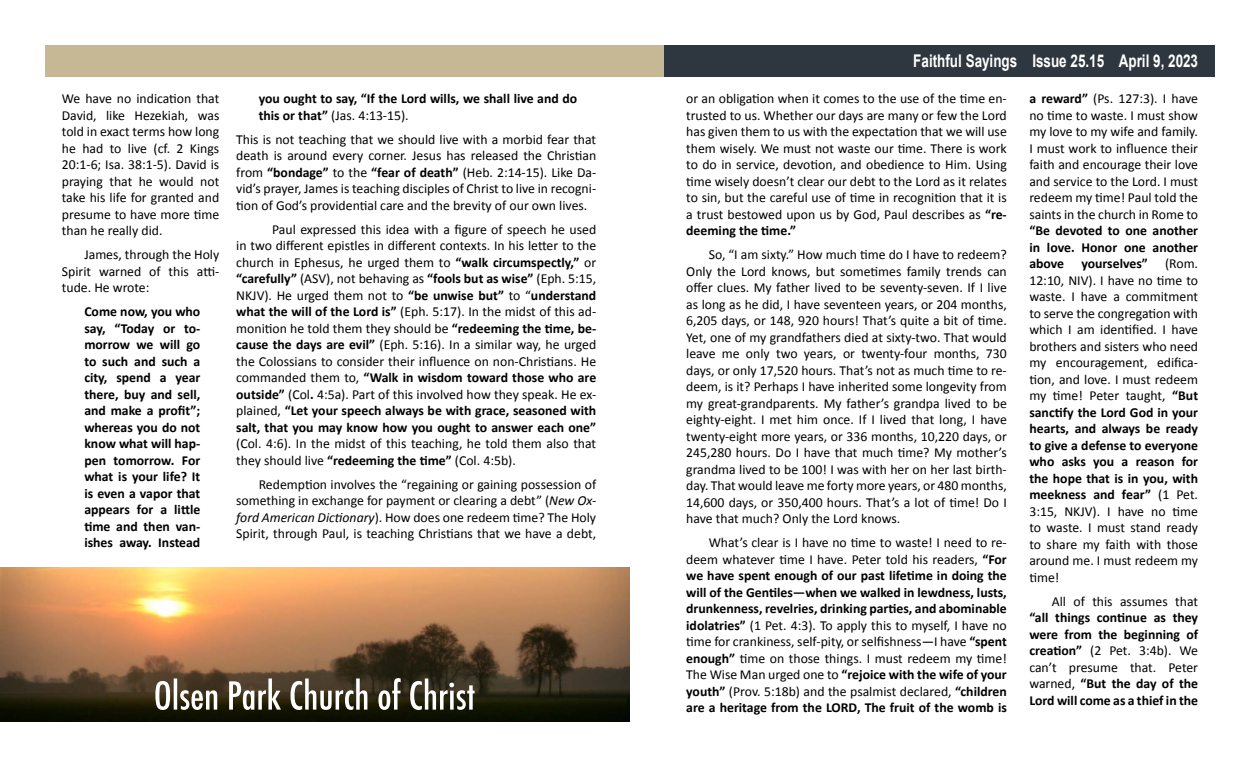
<style>
.page{position:relative;width:1260px;height:765px;background:#fff}
.page>*{position:absolute;margin:0;border:0;box-sizing:border-box;transform-origin:0 0}
.t1{font:700 17.5px "Arial";color:#fff;scale:.77 1}
.t2{font:13.75px/16.5px "Calibri";color:#000;text-align:justify}
.t3{font:700 13.75px/16.5px "Calibri";color:#000;text-align:justify}
.s1{font-weight:400}
.s2{font-weight:700}
.s3{font-style:italic}
</style>
<div class="page">
<div style="left:630px;top:45px;width:585px;height:31px;background:#2e3640"></div>
<div style="left:45px;top:45px;width:619px;height:31px;background:#c6b795"></div>
<img style="left:0;top:567px;width:630px;height:155px">
<svg style="left:155px;top:678px;width:320px;height:32px"></svg>
<p class="t2" style="left:62px;top:90px;width:159px">We have no indication that David, like Hezekiah, was told in exact terms how long he had to live (cf. 2 Kings 20:1-6; Isa. 38:1-5). David is praying that he would not take his life for granted and presume to have more time than he really did.</p>
<p class="t2" style="left:62px;top:246px;width:159px;text-indent:22px">James, through the Holy Spirit warned of this atti&shy;tude. He wrote:</p>
<p class="t3" style="left:84px;top:303px;width:118px">Come now, you who say, “Today or to&shy;morrow we will go to such and such a city, spend a year there, buy and sell, and make a profit”; whereas you do not know what will hap&shy;pen tomorrow. For what is your life? It is even a vapor that appears for a little time and then van&shy;ishes away. Instead</p>
<p class="t3" style="left:259px;top:90px;width:320px">you ought to say, “If the Lord wills, we shall live and do this or that” <span class="s1">(Jas. 4:13-15).</span></p>
<p class="t2" style="left:236px;top:130px;width:362px">This is not teaching that we should live with a morbid fear that death is around every corner. Jesus has released the Christian from <span class="s2">“bondage”</span> to the <span class="s2">“fear of death”</span> (Heb. 2:14-15). Like Da&shy;vid’s prayer, James is teaching disciples of Christ to live in recogni&shy;tion of God’s providential care and the brevity of our own lives.</p>
<p class="t2" style="left:236px;top:220px;width:362px;text-indent:36px">Paul expressed this idea with a figure of speech he used in two different epistles in different contexts. In his letter to the church in Ephesus, he urged them to <span class="s2">“walk circumspectly,”</span> or <span class="s2">“carefully”</span> (ASV), not behaving as <span class="s2">“fools but as wise”</span> (Eph. 5:15, NKJV). He urged them not to <span class="s2">“be unwise but”</span> to “<span class="s2">understand what the will of the Lord is”</span> (Eph. 5:17). In the midst of this ad&shy;monition he told them they should be <span class="s2">“redeeming the time, be&shy;cause the days are evil”</span> (Eph. 5:16). In a similar way, he urged the Colossians to consider their influence on non-Christians. He commanded them to, <span class="s2">“Walk in wisdom toward those who are outside”</span> (Col<span class="s2">.</span> 4:5a). Part of this involved how they speak. He ex&shy;plained, <span class="s2">“Let your speech always be with grace, seasoned with salt, that you may know how you ought to answer each one”</span></p>
<p class="t2" style="left:236px;top:435px;width:362px">(Col. 4:6). In the midst of this teaching, he told them also that they should live <span class="s2">“redeeming the time”</span> (Col. 4:5b).</p>
<p class="t2" style="left:236px;top:475px;width:362px;text-indent:22px">Redemption involves the “regaining or gaining possession of something in exchange for payment or clearing a debt” (<span class="s3">New Ox&shy;ford American Dictionary</span>). How does one redeem time? The Holy Spirit, through Paul, is teaching Christians that we have a debt,</p>
<p class="t1" style="left:913px;top:49px;width:371px">Faithful Sayings Issue 25.15 April 9, 2023</p>
<p class="t2" style="left:686px;top:90px;width:322px">or an obligation when it comes to the use of the time en&shy;trusted to us. Whether our days are many or few the Lord has given them to us with the expectation that we will use them wisely. We must not waste our time. There is work to do in service, devotion, and obedience to Him. Using time wisely doesn’t clear our debt to the Lord as it relates to sin, but the careful use of time in recognition that it is a trust bestowed upon us by God, Paul describes as <span class="s2">“re&shy;deeming the time.”</span></p>
<p class="t2" style="left:686px;top:246px;width:322px;text-indent:22px">So, “I am sixty.” How much time do I have to redeem?<br>Only the Lord knows, but sometimes family trends can offer clues. My father lived to be seventy-seven. If I live as long as he did, I have seventeen years, or 204 months, 6,205 days, or 148, 920 hours! That’s quite a bit of time.<br>Yet, one of my grandfathers died at sixty-two. That would leave me only two years, or twenty-four months, 730 days, or only 17,520 hours. That’s not as much time to re&shy;deem, is it? Perhaps I have inherited some longevity from my great-grandparents. My father’s grandpa lived to be eighty-eight. I met him once. If I lived that long, I have twenty-eight more years, or 336 months, 10,220 days, or 245,280 hours. Do I have that much time? My mother’s grandma lived to be 100! I was with her on her last birth&shy;day. That would leave me forty more years, or 480 months, 14,600 days, or 350,400 hours. That’s a lot of time! Do I have that much? Only the Lord knows.</p>
<p class="t2" style="left:686px;top:534px;width:322px;text-indent:22px">What’s clear is I have no time to waste! I need to re&shy;deem whatever time I have. Peter told his readers, <span class="s2">“For we have spent enough of our past lifetime in doing the will of the Gentiles—when we walked in lewdness, lusts, drunkenness, revelries, drinking parties, and abominable idolatries”</span> (1 Pet. 4:3). To apply this to myself, I have no time for crankiness, self-pity, or selfishness—I have <span class="s2">“spent enough”</span> time on those things. I must redeem my time!<br>The Wise Man urged one to <span class="s2">“rejoice with the wife of your youth”</span> (Prov. 5:18b) and the psalmist declared, <span class="s2">“children are a heritage from the LORD, The fruit of the womb is</span></p>
<p class="t2" style="left:1029px;top:90px;width:170px"><span class="s2">a reward”</span> (Ps. 127:3). I have no time to waste. I must show my love to my wife and family.<br>I must work to influence their faith and encourage their love and service to the Lord. I must redeem my time! Paul told the saints in the church in Rome to</p>
<p class="t3" style="left:1029px;top:222px;width:170px">“Be devoted to one another in love. Honor one another above</p>
<p class="t3" style="left:1081px;top:255px;width:68px">yourselves”</p>
<p class="t2" style="left:1029px;top:255px;width:170px;text-indent:136px">(Rom.<br>12:10, NIV). I have no time to waste. I have a commitment to serve the congregation with which I am identified. I have brothers and sisters who need my encouragement, edifica&shy;tion, and love. I must redeem my time! Peter taught, <span class="s2">“But sanctify the Lord God in your hearts, and always be ready to give a defense to everyone who asks you a reason for the hope that is in you, with meekness and fear”</span> (1 Pet.<br>3:15, NKJV). I have no time to waste. I must stand ready to share my faith with those around me. I must redeem my time!</p>
<p class="t2" style="left:1052px;top:592px;width:148px">All of this assumes that</p>
<p class="t3" style="left:1029px;top:609px;width:170px">“all things continue as they were from the beginning of creation” <span class="s1">(2 Pet. 3:4b). We can’t presume that. Peter warned,</span> “But the day of the Lord will come as a thief in the</p>
</div>
